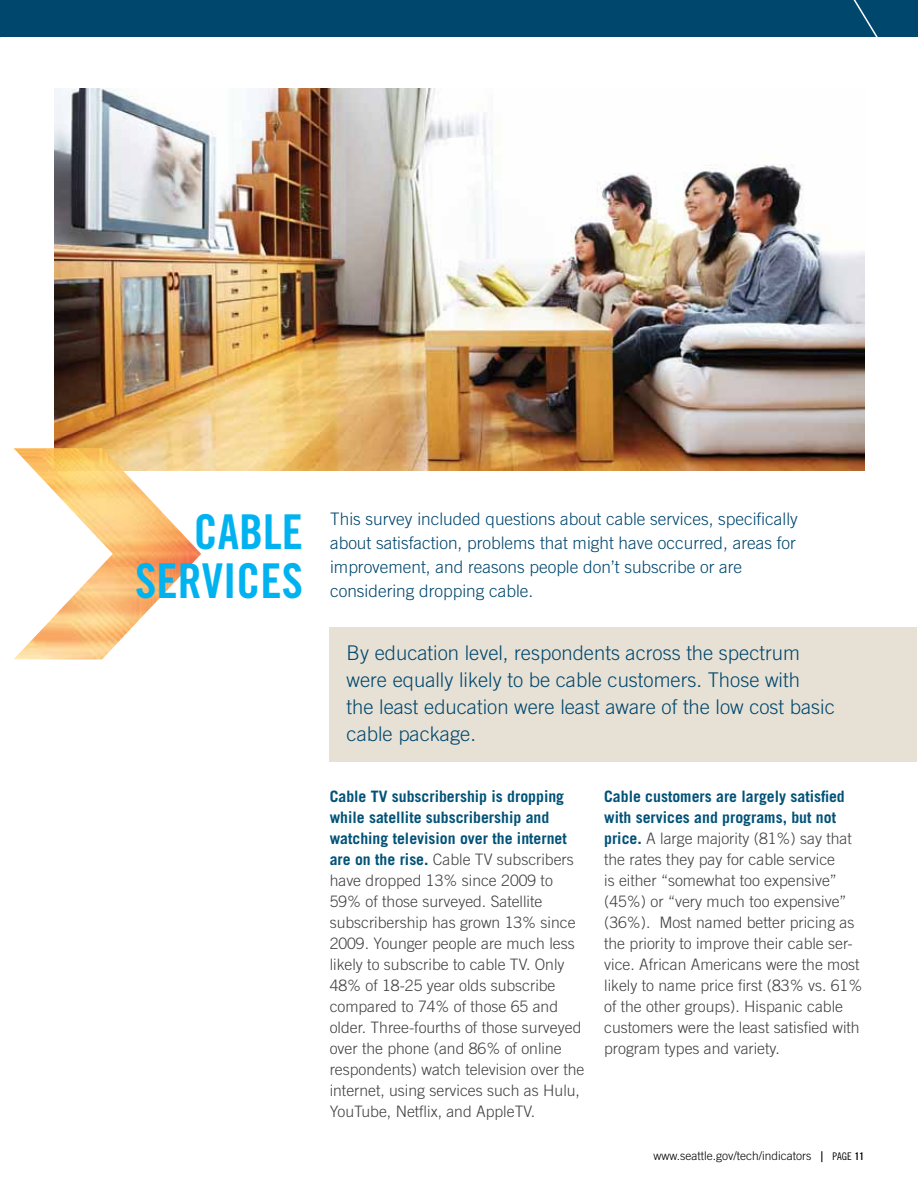
<style>
.page{position:relative;width:918px;height:1188px;background:#fff}
.page>*{position:absolute;margin:0;border:0;box-sizing:border-box;transform-origin:0 0}
.t1{font:48px/48.8px "Trade Gothic Bold Cond Twenty";color:#00b3f0;text-align:right}
.t2{font:300 20.25px/27px "Trade Gothic";color:#00476e}
.t3{font:300 17.25px/24px "Trade Gothic";color:#00476e}
.t4{font:300 15.75px/21px "Trade Gothic";color:#414042}
.t5{font:300 12px "Trade Gothic";color:#000}
.s1{font-weight:700;color:#005278}
.s2{font-family:"Trade Gothic Bold Cond Twenty";font-weight:400;font-size:14.7px}
.s3{font-family:"Trade Gothic Cond Eighteen";font-weight:400;font-size:10.5px}
.s4{font-family:"Trade Gothic Bold Cond Twenty";font-weight:400;font-size:10.5px}
</style>
<div class="page">
<div style="left:0;top:0;width:918px;height:38px;background:#00476e"></div>
<div style="left:330px;top:627px;width:587px;height:135px;background:#e7e1d5"></div>
<img style="left:54px;top:88px;width:810px;height:383px">
<img style="left:14px;top:448px;width:187px;height:212px">
<h1 class="t1" style="left:135px;top:507px;width:169px">CABLE<br>SERVI CES</h1>
<p class="t3" style="left:330px;top:507px;width:469px">This survey included questions about cable services, specifically about satisfaction, problems that might have occurred, areas for improvement, and reasons people don’t subscribe or are considering dropping cable.</p>
<p class="t2" style="left:347px;top:639px;width:490px">By education level, respondents across the spectrum were equally likely to be cable customers. Those with<br>the least education were least aware of the low cost basic cable package.</p>
<p class="t4" style="left:330px;top:786px;width:256px"><span class="s1">Cable TV subscribership is dropping while satellite subscribership and watching television over the internet are on the rise.</span> Cable TV subscribers have dropped 13% since 2009 to 59% of those surveyed. Satellite subscribership has grown 13% since 2009. Younger people are much less likely to subscribe to cable TV. Only 48% of 18-25 year olds subscribe compared to 74% of those 65 and older. Three-fourths of those surveyed over the phone (and 86% of online respondents) watch television over the internet, using services such as H ulu, YouTube, Netflix, and AppleTV.</p>
<p class="t4" style="left:604px;top:786px;width:260px"><span class="s1">Cable customers are largely satisfied with services and programs, but not price.</span> A large majority (81%) say that the rates they pay for cable service<br>is either “somewhat too expensive” (45%) or “very much too expensive” (36%). Most named better pricing as the priority to improve their cable ser&shy;vice. African Americans were the most likely to name price first (83% vs. 61% of the other groups). H ispanic cable customers were the least satisfied with program types and variety.</p>
<p class="t5" style="left:654px;top:1149px;width:212px">www.seattle.gov/tech/indicators <span class="s2">|</span> <span class="s3">PAGE</span> <span class="s4">11</span></p>
</div>
